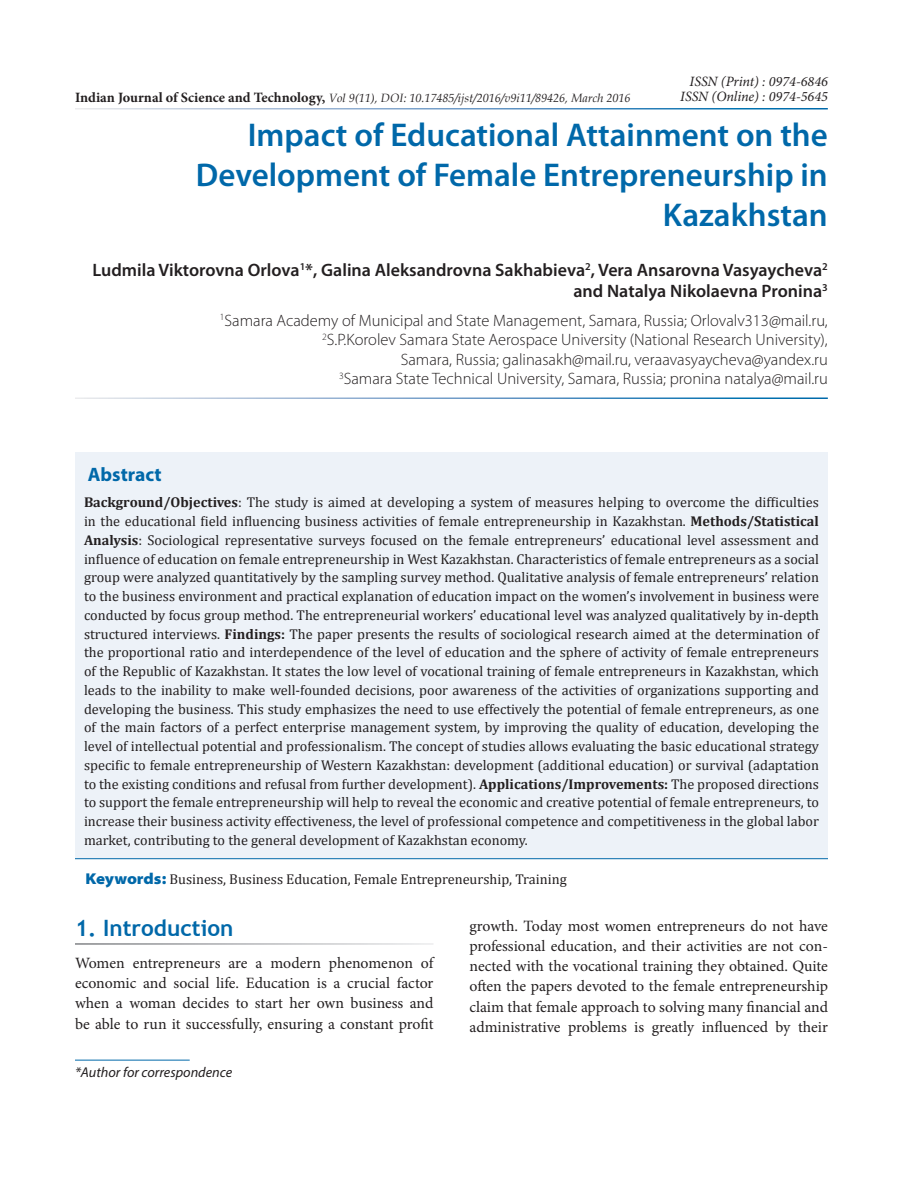
<style>
.page{position:relative;width:918px;height:1188px;background:#fff}
.page>*{position:absolute;margin:0;border:0;box-sizing:border-box;transform-origin:0 0}
.t1{font:600 33px/40.5px "Myriad Pro";color:#0068a9;text-align:right}
.t2{font:700 22.5px "Trebuchet MS";color:#0068a9}
.t3{font:700 19.5px "Myriad Pro";color:#0068a9}
.t4{font:600 18px/21px "Myriad Pro";color:#231f20;text-align:right}
.t5{font:300 16.5px/19.5px "Myriad Pro";color:#231f20;text-align:right}
.t6{font:15.75px/20.2px "Minion Pro";color:#231f20;text-align:justify}
.t7{font:14.25px/18.8px "Cambria";color:#231f20;text-align:justify}
.t8{font:italic 14.25px/15px "Minion Pro";color:#231f20;text-align:right}
.t9{font:italic 14.25px "Myriad Pro";color:#231f20}
.t10{font:italic 12px "Book Antiqua";color:#231f20}
.s1{font-family:"Minion Pro";font-weight:700;font-style:normal;font-size:14.25px}
.s2{font-weight:700}
.s3{font-family:"Myriad Pro";font-weight:900;font-stretch:semi-expanded;font-size:15.75px;color:#0068a9}
</style>
<div class="page">
<div style="left:75px;top:453px;width:753px;height:406px;background:#edf2f8"></div>
<hr style="left:75px;top:858px;width:753px;height:1px;background:#0068a9">
<hr style="left:75px;top:1060px;width:115px;height:1px;background:#0068a9">
<p class="t8" style="left:680px;top:75px;width:149px">ISSN (Print) : 0974-6846<br>ISSN (Online) : 0974-5645</p>
<h1 class="t1" style="left:196px;top:115px;width:633px">Impact of Educational Attainment on the<br>Development of Female Entrepreneurship in<br>Kazakhstan</h1>
<p class="t4" style="left:93px;top:260px;width:737px">Ludmila Viktorovna Orlova<sup>1</sup>*, Galina Aleksandrovna Sakhabieva<sup>2</sup>, Vera Ansarovna Vasyaycheva<sup>2 </sup>and Natalya Nikolaevna Pronina<sup>3</sup></p>
<p class="t5" style="left:220px;top:311px;width:610px"><sup>1</sup>Samara Academy of Municipal and State Management, Samara, Russia; Orlovalv313@mail.ru, <sup>2</sup>S.P.Korolev Samara State Aerospace University (National Research University),<br>Samara, Russia; galinasakh@mail.ru, veraavasyaycheva@yandex.ru<br><sup>3</sup>Samara State Technical University, Samara, Russia; pronina natalya@mail.ru</p>
<p class="t10" style="left:75px;top:89px;width:557px"><span class="s1">Indian Journal of Science and Technology,</span> Vol 9(11), DOI: 10.17485/ijst/2016/v9i11/89426, March 2016</p>
<h3 class="t3" style="left:88px;top:462px;width:75px">Abstract</h3>
<p class="t7" style="left:84px;top:493px;width:737px"><span class="s2">Background/Objectives</span>: The study is aimed at developing a system of measures helping to overcome the difficulties in the educational field influencing business activities of female entrepreneurship in Kazakhstan. <span class="s2">Methods/Statistical Analysis</span>: Sociological representative surveys focused on the female entrepreneurs’ educational level assessment and influence of education on female entrepreneurship in West Kazakhstan. Characteristics of female entrepreneurs as a social group were analyzed quantitatively by the sampling survey method. Qualitative analysis of female entrepreneurs’ relation to the business environment and practical explanation of education impact on the women’s involvement in business were conducted by focus group method. The entrepreneurial workers’ educational level was analyzed qualitatively by in-depth structured interviews. <span class="s2">Findings:</span> The paper presents the results of sociological research aimed at the determination of the proportional ratio and interdependence of the level of education and the sphere of activity of female entrepreneurs of the Republic of Kazakhstan. It states the low level of vocational training of female entrepreneurs in Kazakhstan, which leads to the inability to make well-founded decisions, poor awareness of the activities of organizations supporting and developing the business. This study emphasizes the need to use effectively the potential of female entrepreneurs, as one of the main factors of a perfect enterprise management system, by improving the quality of education, developing the level of intellectual potential and professionalism. The concept of studies allows evaluating the basic educational strategy specific to female entrepreneurship of Western Kazakhstan: development (additional education) or survival (adaptation to the existing conditions and refusal from further development). <span class="s2">Applications/Improvements:</span> The proposed directions to support the female entrepreneurship will help to reveal the economic and creative potential of female entrepreneurs, to increase their business activity effectiveness, the level of professional competence and competitiveness in the global labor market, contributing to the general development of Kazakhstan economy.</p>
<p class="t7" style="left:86px;top:870px;width:483px"><span class="s3">Keywords:</span> Business, Business Education, Female Entrepreneurship, Training</p>
<h2 class="t2" style="left:75px;top:914px;width:160px">1. Introduction</h2>
<p class="t6" style="left:75px;top:953px;width:360px">Women entrepreneurs are a modern phenomenon of economic and social life. Education is a crucial factor when a woman decides to start her own business and be able to run it successfully, ensuring a constant profit</p>
<p class="t6" style="left:470px;top:916px;width:360px">growth. Today most women entrepreneurs do not have professional education, and their activities are not con&shy;nected with the vocational training they obtained. Quite often the papers devoted to the female entrepreneurship claim that female approach to solving many financial and administrative problems is greatly influenced by their</p>
<p class="t9" style="left:75px;top:1063px;width:159px">*Author for correspondence</p>
</div>
